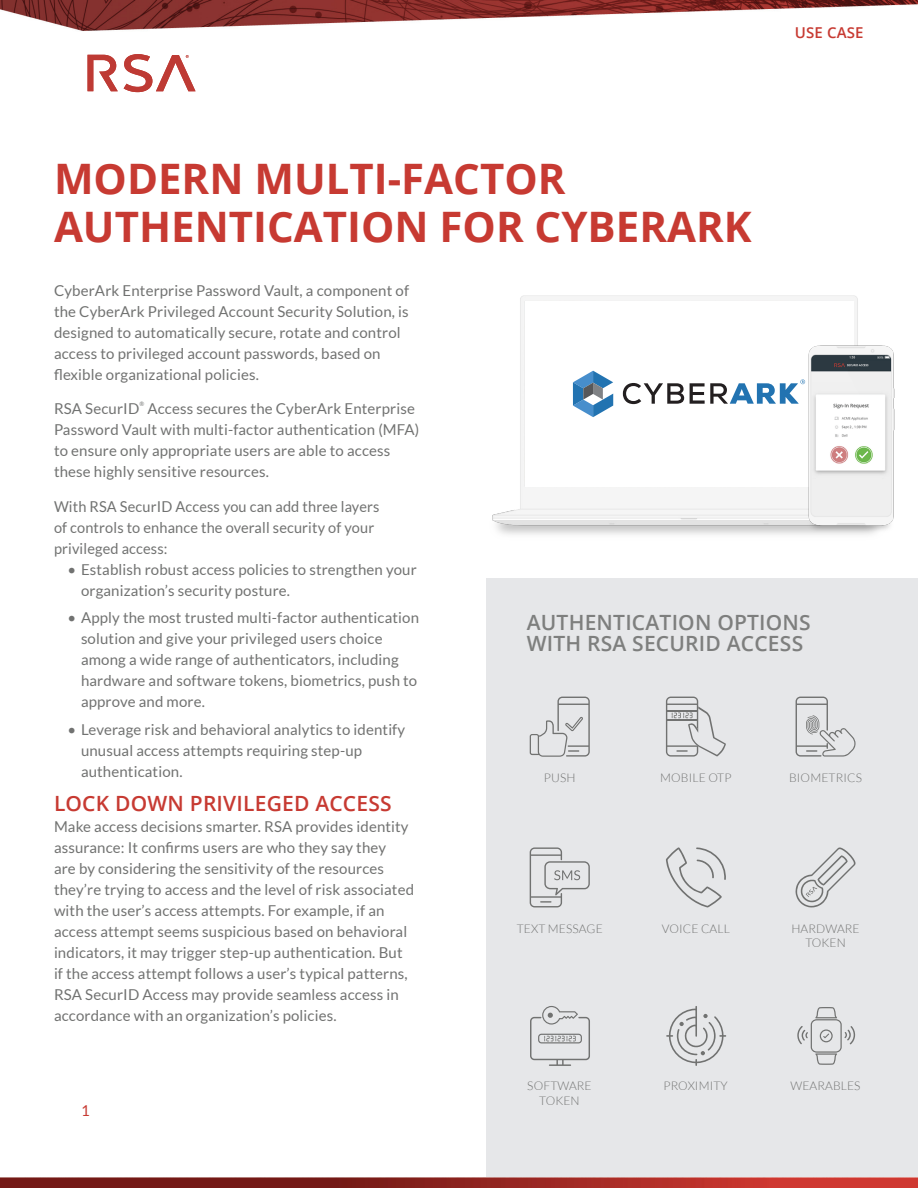
<style>
.page{position:relative;width:918px;height:1188px;background:#fff}
.page>*{position:absolute;margin:0;border:0;box-sizing:border-box;transform-origin:0 0}
.Document_Type{font:700 42px/48px "Open Sans";color:#c73a32}
.Body_Red_Subhead{font:600 21px/21px "Open Sans";letter-spacing:.01em;color:#7e7f7e}
.Body_Paragraph_bulle{font:600 21px "Open Sans";letter-spacing:.01em;color:#c73a32}
.Body_Paragraph_bulle-2{font:15px/21px "Lato";letter-spacing:.01em;color:#717271}
.Body_Paragraph{font:15px/21px "Lato";letter-spacing:.01em;color:#717271}
.t1{font:600 15px "Open Sans";letter-spacing:.01em;color:#c73a32}
.t2{font:15px "Lato";color:#c73a32}
.Body_Paragraph-2{font:300 12px/14.4px "Lato";letter-spacing:.01em;color:#717271;text-align:center}
.Body_Paragraph-3{font:6px "Lato";color:#717271}
</style>
<div class="page">
<img style="left:0;top:0;width:918px;height:1188px">
<div style="left:0;top:158px;width:918px;height:1019px;background:#fff"></div>
<svg style="left:88px;top:54px;width:108px;height:38px"></svg>
<div style="left:486px;top:578px;width:432px;height:599px;background:#e6e7e9"></div>
<svg style="left:530px;top:697px;width:60px;height:60px"></svg>
<svg style="left:666px;top:697px;width:60px;height:60px"></svg>
<hr style="left:666px;top:710px;width:31px;height:2px;background:#717271">
<hr style="left:666px;top:719px;width:31px;height:2px;background:#717271">
<svg style="left:530px;top:847px;width:60px;height:60px"></svg>
<svg style="left:666px;top:847px;width:60px;height:61px"></svg>
<svg style="left:795px;top:847px;width:61px;height:60px"></svg>
<svg style="left:530px;top:1006px;width:60px;height:60px"></svg>
<svg style="left:666px;top:1006px;width:60px;height:60px"></svg>
<svg style="left:797px;top:1007px;width:58px;height:58px"></svg>
<svg style="left:796px;top:697px;width:60px;height:60px"></svg>
<img style="left:492px;top:295px;width:393px;height:240px">
<div style="left:525px;top:301px;width:328px;height:186px;background:#fff"></div>
<svg style="left:573px;top:371px;width:40px;height:46px"></svg>
<svg style="left:623px;top:383px;width:61px;height:21px"></svg>
<svg style="left:690px;top:379px;width:112px;height:25px"></svg>
<img style="left:802px;top:346px;width:93px;height:189px">
<p class="t1" style="left:795px;top:22px;width:70px">USE CASE</p>
<p class="Document_Type" style="left:54px;top:154px;width:699px">MODERN MULTI-FACTOR<br>AUTHENTICATION FOR CYBERARK</p>
<p class="Body_Paragraph" style="left:54px;top:280px;width:357px">CyberArk Enterprise Password Vault, a component of the CyberArk Privileged Account Security Solution, is designed to automatically secure, rotate and control access to privileged account passwords, based on flexible organizational policies.</p>
<p class="Body_Paragraph" style="left:54px;top:398px;width:87px">RSA SecurID</p>
<p class="Body_Paragraph-3" style="left:139px;top:400px;width:6px">®</p>
<p class="Body_Paragraph" style="left:54px;top:398px;width:367px;text-indent:93px">Access secures the CyberArk Enterprise Password Vault with multi-factor authentication (MFA) to ensure only appropriate users are able to access these highly sensitive resources.</p>
<p class="Body_Paragraph" style="left:54px;top:496px;width:327px">With RSA SecurID Access you can add three layers of controls to enhance the overall security of your privileged access:</p>
<p class="Body_Paragraph_bulle-2" style="left:81px;top:559px;width:337px;text-indent:-14px">• Establish robust access policies to strengthen your organization’s security posture.</p>
<p class="Body_Paragraph_bulle-2" style="left:81px;top:607px;width:340px;text-indent:-14px">• Apply the most trusted multi-factor authentication solution and give your privileged users choice among a wide range of authenticators, including hardware and software tokens, biometrics, push to approve and more.</p>
<p class="Body_Paragraph_bulle-2" style="left:81px;top:719px;width:326px;text-indent:-14px">• Leverage risk and behavioral analytics to identify unusual access attempts requiring step-up authentication.</p>
<p class="Body_Paragraph_bulle" style="left:54px;top:789px;width:339px">LOCK DOWN PRIVILEGED ACCESS</p>
<p class="Body_Paragraph_bulle-2" style="left:54px;top:816px;width:362px">Make access decisions smarter. RSA provides identity assurance: It confirms users are who they say they<br>are by considering the sensitivity of the resources they’re trying to access and the level of risk associated with the user’s access attempts. For example, if an access attempt seems suspicious based on behavioral indicators, it may trigger step-up authentication. But if the access attempt follows a user’s typical patterns, RSA SecurID Access may provide seamless access in accordance with an organization’s policies.</p>
<p class="t2" style="left:81px;top:1103px;width:10px">1</p>
<p class="Body_Red_Subhead" style="left:527px;top:612px;width:286px">AUTHENTICATION OPTIONS<br>WITH RSA SECURID ACCESS</p>
<p class="Body_Paragraph-2" style="left:544px;top:771px;width:33px">PUSH</p>
<p class="Body_Paragraph-2" style="left:660px;top:771px;width:73px">MOBILE OTP</p>
<p class="Body_Paragraph-2" style="left:789px;top:771px;width:74px">BIOMETRICS</p>
<p class="Body_Paragraph-2" style="left:517px;top:921px;width:88px">TEXT MESSAGE</p>
<p class="Body_Paragraph-2" style="left:662px;top:921px;width:69px">VOICE CALL</p>
<p class="Body_Paragraph-2" style="left:791px;top:921px;width:70px">HARDWARE<br>TOKEN</p>
<p class="Body_Paragraph-2" style="left:527px;top:1079px;width:66px">SOFTWARE<br>TOKEN</p>
<p class="Body_Paragraph-2" style="left:664px;top:1079px;width:66px">PROXIMITY</p>
<p class="Body_Paragraph-2" style="left:790px;top:1079px;width:72px">WEARABLES</p>
</div>
